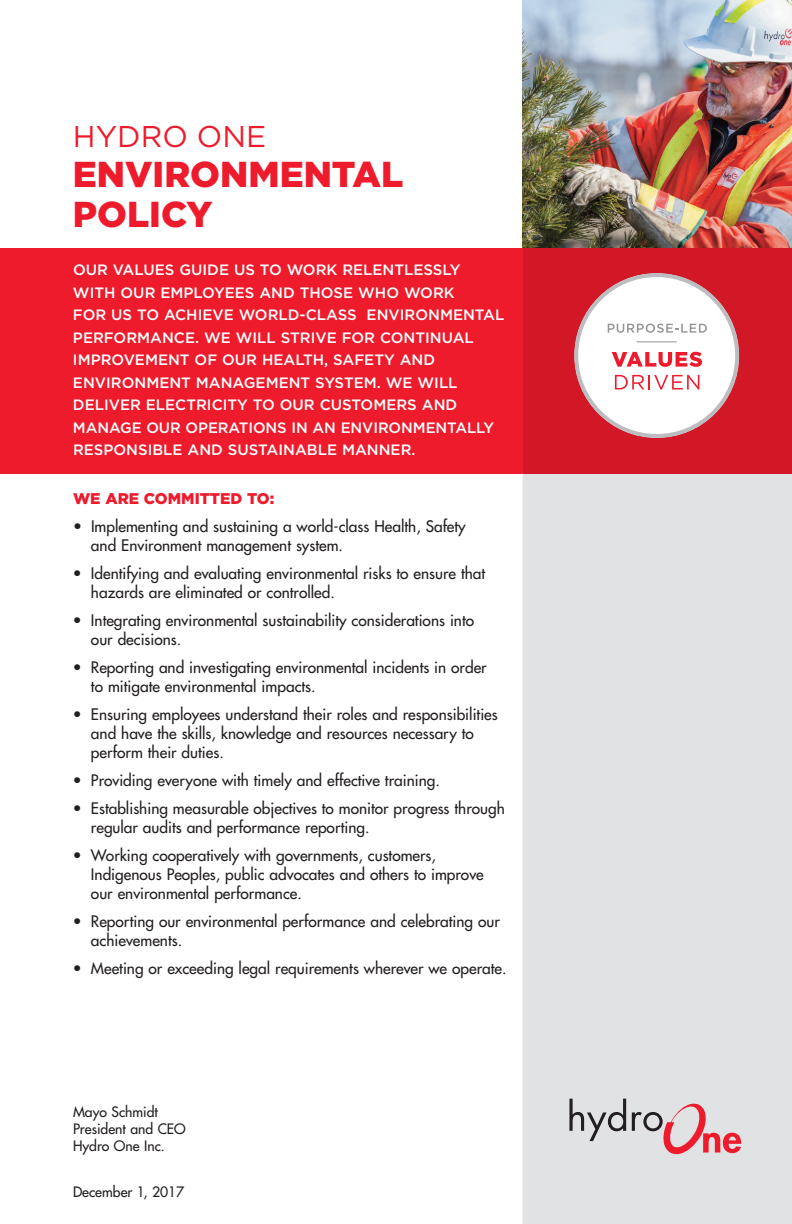
<style>
.page{position:relative;width:792px;height:1224px;background:#fff}
.page>*{position:absolute;margin:0;border:0;box-sizing:border-box;transform-origin:0 0}
.t1{font:900 36px/40px "Gotham";color:#ee1b2c}
.t2{font:30px "Gotham";color:#ee1b2c}
.t3{font:500 15.5px/19px "Futura Std";color:#231f20}
.t4{font:900 15.5px "Gotham";color:#ee1b2c}
.t5{font:500 15px/22.5px "Gotham";color:#fff}
.t6{font:500 14px/17px "Futura Std";color:#231f20}
</style>
<div class="page">
<img style="left:523px;top:0;width:269px;height:248px">
<div style="left:0;top:248px;width:792px;height:225px;background:#ee1b2c"></div>
<div style="left:523px;top:473px;width:269px;height:751px;background:#e1e2e4"></div>
<div style="left:523px;top:248px;width:269px;height:225px;background:#d21727"></div>
<svg style="left:569px;top:1099px;width:57px;height:42px;background:#b6b6b7"></svg>
<svg style="left:632px;top:1103px;width:109px;height:51px;background:#dbb1b6"></svg>
<svg style="left:574px;top:273px;width:165px;height:165px"></svg>
<hr style="left:637px;top:341px;width:40px;height:1px;background:#939598">
<h2 class="t2" style="left:73px;top:126px;width:195px">HYDRO ONE</h2>
<h1 class="t1" style="left:73px;top:157px;width:332px">ENVIRONMENTAL<br>POLICY</h1>
<p class="t5" style="left:73px;top:260px;width:433px">OUR VALUES GUIDE US TO WORK RELENTLESSLY WITH OUR EMPLOYEES AND THOSE WHO WORK<br>FOR US TO ACHIEVE WORLD-CLASS ENVIRONMENTAL PERFORMANCE. WE WILL STRIVE FOR CONTINUAL IMPROVEMENT OF OUR HEALTH, SAFETY AND ENVIRONMENT MANAGEMENT SYSTEM. WE WILL DELIVER ELECTRICITY TO OUR CUSTOMERS AND MANAGE OUR OPERATIONS IN AN ENVIRONMENTALLY RESPONSIBLE AND SUSTAINABLE MANNER.</p>
<p class="t4" style="left:73px;top:494px;width:203px">WE ARE COMMITTED TO:</p>
<p class="t3" style="left:91px;top:518px;width:376px;text-indent:-18px">• Implementing and sustaining a world-class Health, Safety and Environment management system.</p>
<p class="t3" style="left:91px;top:565px;width:396px;text-indent:-18px">• Identifying and evaluating environmental risks to ensure that hazards are eliminated or controlled.</p>
<p class="t3" style="left:91px;top:612px;width:385px;text-indent:-18px">• Integrating environmental sustainability considerations into our decisions.</p>
<p class="t3" style="left:91px;top:659px;width:397px;text-indent:-18px">• Reporting and investigating environmental incidents in order to mitigate environmental impacts.</p>
<p class="t3" style="left:91px;top:706px;width:408px;text-indent:-18px">• Ensuring employees understand their roles and responsibilities and have the skills, knowledge and resources necessary to perform their duties.</p>
<p class="t3" style="left:73px;top:772px;width:368px">• Providing everyone with timely and effective training.</p>
<p class="t3" style="left:91px;top:800px;width:415px;text-indent:-18px">• Establishing measurable objectives to monitor progress through regular audits and performance reporting.</p>
<p class="t3" style="left:91px;top:847px;width:394px;text-indent:-18px">• Working cooperatively with governments, customers,<br>Indigenous Peoples, public advocates and others to improve our environmental performance.</p>
<p class="t3" style="left:91px;top:913px;width:410px;text-indent:-18px">• Reporting our environmental performance and celebrating our achievements.</p>
<p class="t3" style="left:73px;top:960px;width:435px">• Meeting or exceeding legal requirements wherever we operate.</p>
<p class="t6" style="left:73px;top:1104px;width:114px">Mayo Schmidt<br>President and CEO<br>Hydro One Inc.</p>
<p class="t6" style="left:73px;top:1184px;width:113px">December 1, 2017</p>
</div>
